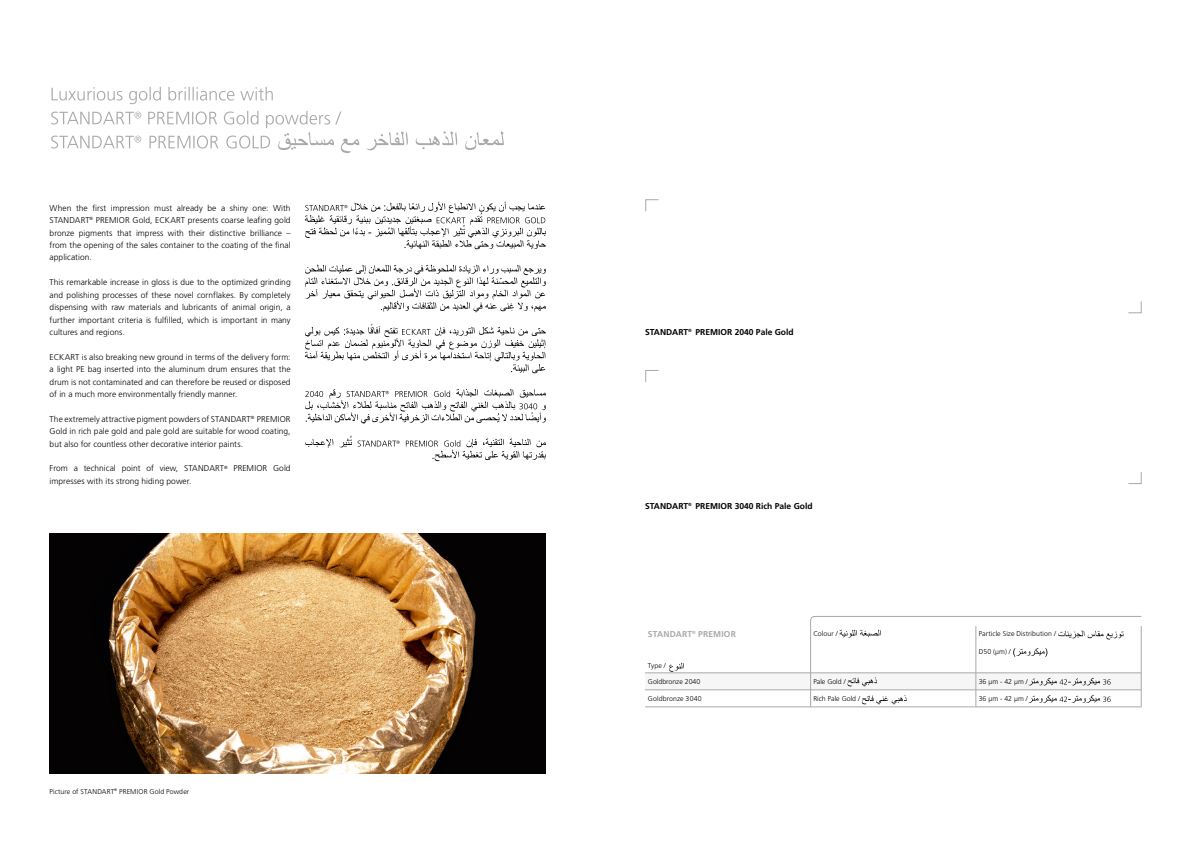
<style>
.page{position:relative;width:1191px;height:842px;background:#fff}
.page>*{position:absolute;margin:0;border:0;box-sizing:border-box;transform-origin:0 0}
.t1{font:700 8.5px "Frutiger LT Std";color:#000}
.t2{font:700 8.5px "Frutiger LT Std";letter-spacing:.02em;color:#a8a9ac}
.t3{font:300 8.4px/12.4px "Frutiger LT Std";letter-spacing:.005em;color:#000;text-align:justify}
.t4{font:300 7px "Frutiger LT Std";letter-spacing:.01em;color:#000}
</style>
<div class="page">
<img style="left:50px;top:533px;width:496px;height:240px">
<svg style="left:1128px;top:472px;width:13px;height:12px"></svg>
<svg style="left:645px;top:370px;width:14px;height:12px"></svg>
<svg style="left:1128px;top:301px;width:13px;height:12px"></svg>
<svg style="left:645px;top:199px;width:14px;height:13px"></svg>
<svg style="left:305px;top:436px;width:241px;height:25px"></svg>
<svg style="left:305px;top:389px;width:241px;height:35px"></svg>
<svg style="left:305px;top:324px;width:241px;height:49px"></svg>
<svg style="left:305px;top:264px;width:241px;height:48px"></svg>
<svg style="left:305px;top:202px;width:241px;height:47px"></svg>
<svg style="left:51px;top:111px;width:453px;height:42px"></svg>
<svg style="left:52px;top:87px;width:221px;height:17px"></svg>
<svg style="left:645px;top:616px;width:497px;height:92px"></svg>
<p class="t3" style="left:50px;top:202px;width:242px">When the first impression must already be a shiny one: With STANDART<sup>®</sup> PREMIOR Gold, ECKART presents coarse leafing gold bronze pigments that impress with their distinctive brilliance – from the opening of the sales container to the coating of the final application.</p>
<p class="t3" style="left:50px;top:276px;width:242px">This remarkable increase in gloss is due to the optimized grinding and polishing processes of these novel cornflakes. By completely dispensing with raw materials and lubricants of animal origin, a further important criteria is fulfilled, which is important in many cultures and regions.</p>
<p class="t3" style="left:50px;top:351px;width:242px">ECKART is also breaking new ground in terms of the delivery form: a light PE bag inserted into the aluminum drum ensures that the drum is not contaminated and can therefore be reused or disposed of in a much more environmentally friendly manner.</p>
<p class="t3" style="left:50px;top:413px;width:242px">The extremely attractive pigment powders of STANDART<sup>®</sup> PREMIOR Gold in rich pale gold and pale gold are suitable for wood coating, but also for countless other decorative interior paints.</p>
<p class="t3" style="left:50px;top:462px;width:242px">From a technical point of view, STANDART<sup>®</sup> PREMIOR Gold impresses with its strong hiding power.</p>
<p class="t4" style="left:50px;top:787px;width:141px">Picture of STANDART<sup>®</sup> PREMIOR Gold Powder</p>
<p class="t1" style="left:645px;top:327px;width:150px">STANDART<sup>®</sup> PREMIOR 2040 Pale Gold</p>
<p class="t1" style="left:645px;top:501px;width:169px">STANDART<sup>®</sup> PREMIOR 3040 Rich Pale Gold</p>
<p class="t2" style="left:648px;top:629px;width:89px">STANDART<sup>®</sup> PREMIOR</p>
<p class="t4" style="left:648px;top:662px;width:19px">Type /</p>
<p class="t4" style="left:813px;top:629px;width:26px">Colour /</p>
<p class="t4" style="left:978px;top:630px;width:79px">Particle Size Distribution /</p>
<p class="t4" style="left:978px;top:648px;width:34px">D50 (µm) /</p>
<p class="t4" style="left:648px;top:678px;width:54px">Goldbronze 2040</p>
<p class="t4" style="left:813px;top:678px;width:34px">Pale Gold /</p>
<p class="t4" style="left:978px;top:678px;width:51px">36 µm - 42 µm /</p>
<p class="t4" style="left:648px;top:695px;width:55px">Goldbronze 3040</p>
<p class="t4" style="left:813px;top:695px;width:48px">Rich Pale Gold /</p>
<p class="t4" style="left:978px;top:695px;width:51px">36 µm - 42 µm /</p>
</div>
